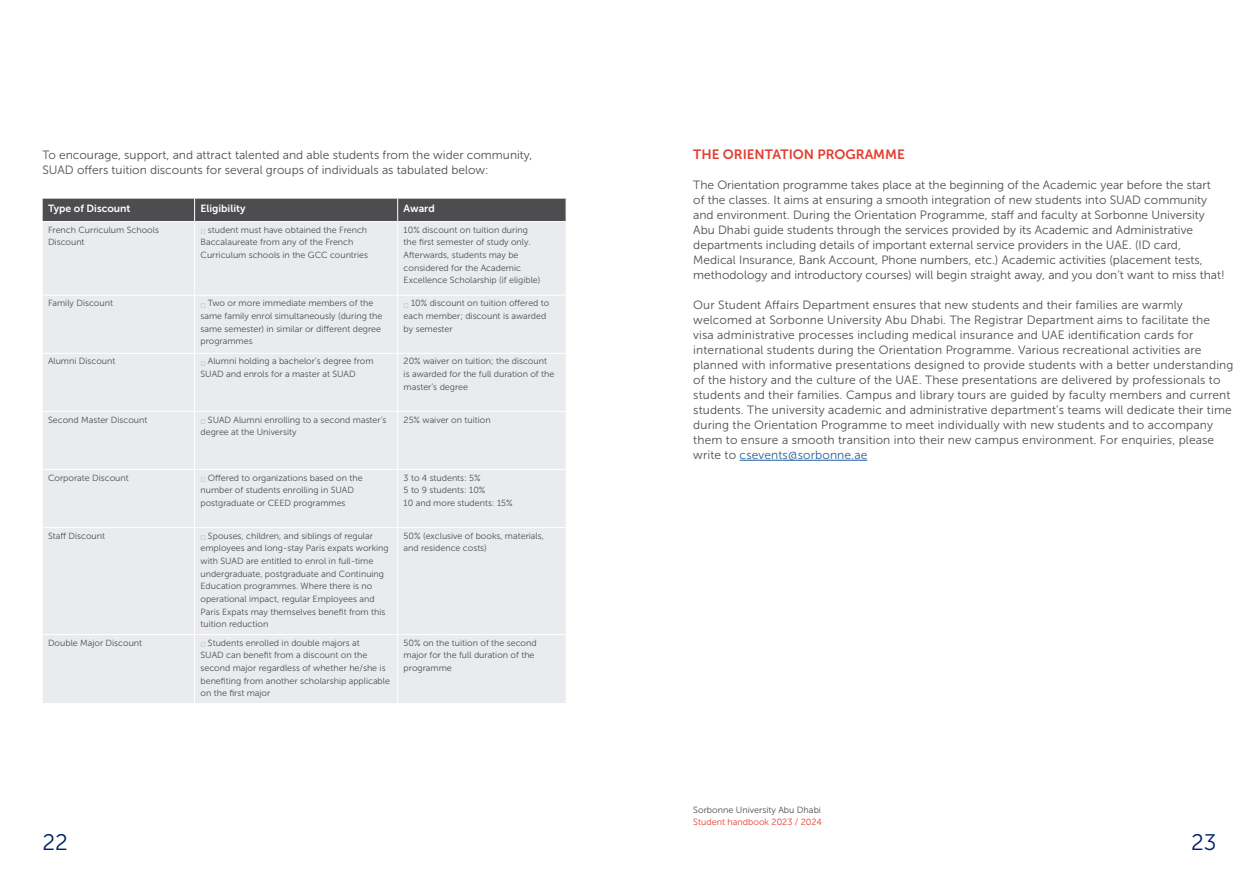
<style>
.page{position:relative;width:1259px;height:893px;background:#fff}
.page>*{position:absolute;margin:0;border:0;box-sizing:border-box;transform-origin:0 0}
.t1{font:22.5px "Museo Sans 300";color:#00226a}
.t2{font:13.5px "Museo Sans 700";color:#e23e30}
.t3{font:12px/15px "Museo Sans 300";letter-spacing:.01em;color:#4d4d4f}
.t4{font:10.35px "Museo Sans 700";color:#fff}
.t5{font:9px "Museo Sans 300";color:#4d4d4f}
.t6{font:9px "Museo Sans 300";color:#e23e30}
.t7{font:8.85px/12.6px "Museo Sans 300";color:#4d4d4f}
.s1{color:#215e9e}
</style>
<div class="page">
<hr style="left:739px;top:460px;width:128px;height:1px;background:#215e9e">
<div style="left:43px;top:222px;width:523px;height:481px;background:#e9ebee"></div>
<div style="left:42px;top:198px;width:524px;height:23px;background:#4d4d4f"></div>
<hr style="left:194px;top:222px;width:1px;height:73px;background:#fff">
<hr style="left:397px;top:222px;width:1px;height:73px;background:#fff">
<hr style="left:194px;top:296px;width:1px;height:57px;background:#fff">
<hr style="left:397px;top:296px;width:1px;height:57px;background:#fff">
<hr style="left:194px;top:354px;width:1px;height:57px;background:#fff">
<hr style="left:397px;top:354px;width:1px;height:57px;background:#fff">
<hr style="left:194px;top:412px;width:1px;height:57px;background:#fff">
<hr style="left:397px;top:412px;width:1px;height:57px;background:#fff">
<hr style="left:194px;top:470px;width:1px;height:57px;background:#fff">
<hr style="left:397px;top:470px;width:1px;height:57px;background:#fff">
<hr style="left:194px;top:528px;width:1px;height:106px;background:#fff">
<hr style="left:397px;top:528px;width:1px;height:106px;background:#fff">
<hr style="left:194px;top:635px;width:1px;height:68px;background:#fff">
<hr style="left:397px;top:635px;width:1px;height:68px;background:#fff">
<hr style="left:42px;top:295px;width:153px;height:1px;background:#fff">
<hr style="left:42px;top:353px;width:153px;height:1px;background:#fff">
<hr style="left:42px;top:411px;width:153px;height:1px;background:#fff">
<hr style="left:42px;top:469px;width:153px;height:1px;background:#fff">
<hr style="left:42px;top:527px;width:153px;height:1px;background:#fff">
<hr style="left:42px;top:634px;width:153px;height:1px;background:#fff">
<hr style="left:195px;top:295px;width:203px;height:1px;background:#fff">
<hr style="left:195px;top:353px;width:203px;height:1px;background:#fff">
<hr style="left:195px;top:411px;width:203px;height:1px;background:#fff">
<hr style="left:195px;top:469px;width:203px;height:1px;background:#fff">
<hr style="left:195px;top:527px;width:203px;height:1px;background:#fff">
<hr style="left:195px;top:634px;width:203px;height:1px;background:#fff">
<hr style="left:398px;top:295px;width:168px;height:1px;background:#fff">
<hr style="left:398px;top:353px;width:168px;height:1px;background:#fff">
<hr style="left:398px;top:411px;width:168px;height:1px;background:#fff">
<hr style="left:398px;top:469px;width:168px;height:1px;background:#fff">
<hr style="left:398px;top:527px;width:168px;height:1px;background:#fff">
<hr style="left:398px;top:634px;width:168px;height:1px;background:#fff">
<p class="t3" style="left:43px;top:147px;width:491px">To encourage, support, and attract talented and able students from the wider community,<br>SUAD offers tuition discounts for several groups of individuals as tabulated below:</p>
<p class="t2" style="left:693px;top:147px;width:213px">THE ORIENTATION PROGRAMME</p>
<p class="t3" style="left:693px;top:177px;width:533px">The Orientation programme takes place at the beginning of the Academic year before the start of the classes. It aims at ensuring a smooth integration of new students into SUAD community and environment. During the Orientation Programme, staff and faculty at Sorbonne University Abu Dhabi guide students through the services provided by its Academic and Administrative departments including details of important external service providers in the UAE. (ID card, Medical Insurance, Bank Account, Phone numbers, etc.) Academic activities (placement tests, methodology and introductory courses) will begin straight away, and you don’t want to miss that!</p>
<p class="t3" style="left:693px;top:297px;width:542px">Our Student Affairs Department ensures that new students and their families are warmly welcomed at Sorbonne University Abu Dhabi. The Registrar Department aims to facilitate the visa administrative processes including medical insurance and UAE identification cards for international students during the Orientation Programme. Various recreational activities are planned with informative presentations designed to provide students with a better understanding of the history and the culture of the UAE. These presentations are delivered by professionals to students and their families. Campus and library tours are guided by faculty members and current students. The university academic and administrative department’s teams will dedicate their time during the Orientation Programme to meet individually with new students and to accompany them to ensure a smooth transition into their new campus environment. For enquiries, please write to <span class="s1">csevents@sorbonne.ae</span></p>
<p class="t4" style="left:48px;top:203px;width:84px">Type of Discount</p>
<p class="t4" style="left:200px;top:203px;width:46px">Eligibility</p>
<p class="t4" style="left:404px;top:203px;width:33px">Award</p>
<p class="t7" style="left:48px;top:223px;width:112px">French Curriculum Schools<br>Discount</p>
<p class="t7" style="left:200px;top:223px;width:169px">■ student must have obtained the French<br>Baccalaureate from any of the French<br>Curriculum schools in the GCC countries</p>
<p class="t7" style="left:403px;top:223px;width:138px">10% discount on tuition during the first semester of study only.<br>Afterwards, students may be considered for the Academic<br>Excellence Scholarship (if eligible)</p>
<p class="t7" style="left:48px;top:297px;width:66px">Family Discount</p>
<p class="t7" style="left:200px;top:297px;width:183px">■ Two or more immediate members of the same family enrol simultaneously (during the same semester) in similar or different degree programmes</p>
<p class="t7" style="left:403px;top:297px;width:147px">■ 10% discount on tuition offered to each member; discount is awarded by semester</p>
<p class="t7" style="left:48px;top:355px;width:69px">Alumni Discount</p>
<p class="t7" style="left:200px;top:355px;width:175px">■ Alumni holding a bachelor’s degree from<br>SUAD and enrols for a master at SUAD</p>
<p class="t7" style="left:403px;top:355px;width:152px">20% waiver on tuition; the discount is awarded for the full duration of the master’s degree</p>
<p class="t7" style="left:48px;top:413px;width:101px">Second Master Discount</p>
<p class="t7" style="left:200px;top:413px;width:187px">■ SUAD Alumni enrolling to a second master’s degree at the University</p>
<p class="t7" style="left:403px;top:413px;width:88px">25% waiver on tuition</p>
<p class="t7" style="left:48px;top:471px;width:82px">Corporate Discount</p>
<p class="t7" style="left:200px;top:471px;width:164px">■ Offered to organizations based on the number of students enrolling in SUAD postgraduate or CEED programmes</p>
<p class="t7" style="left:403px;top:471px;width:111px">3 to 4 students: 5%<br>5 to 9 students: 10%<br>10 and more students: 15%</p>
<p class="t7" style="left:48px;top:529px;width:59px">Staff Discount</p>
<p class="t7" style="left:200px;top:529px;width:190px">■ Spouses, children, and siblings of regular employees and long-stay Paris expats working with SUAD are entitled to enrol in full-time undergraduate, postgraduate and Continuing Education programmes. Where there is no operational impact, regular Employees and Paris Expats may themselves benefit from this tuition reduction</p>
<p class="t7" style="left:403px;top:529px;width:142px">50% (exclusive of books, materials, and residence costs)</p>
<p class="t7" style="left:48px;top:636px;width:96px">Double Major Discount</p>
<p class="t7" style="left:200px;top:636px;width:191px">■ Students enrolled in double majors at<br>SUAD can benefit from a discount on the second major regardless of whether he/she is benefiting from another scholarship applicable on the first major</p>
<p class="t7" style="left:403px;top:636px;width:135px">50% on the tuition of the second major for the full duration of the programme</p>
<h1 class="t1" style="left:43px;top:831px;width:27px">22</h1>
<p class="t5" style="left:693px;top:805px;width:129px">Sorbonne University Abu Dhabi</p>
<p class="t6" style="left:693px;top:817px;width:130px">Student handbook 2023 / 2024</p>
<h1 class="t1" style="left:1191px;top:831px;width:27px">23</h1>
</div>
